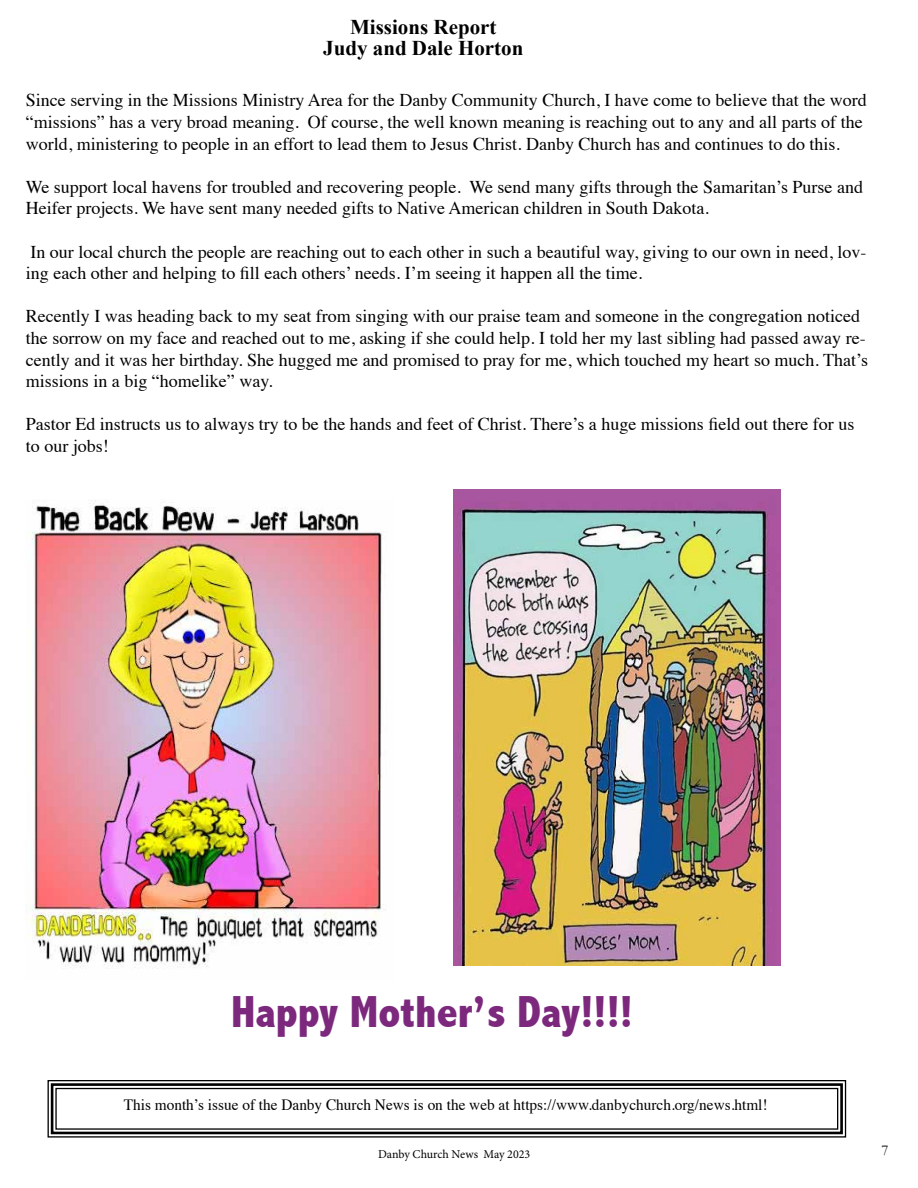
<style>
.page{position:relative;width:918px;height:1188px;background:#fff}
.page>*{position:absolute;margin:0;border:0;box-sizing:border-box;transform-origin:0 0}
.t1{font:800 condensed 45px "Abadi";color:#7c287d}
.t2{font:700 21px/21px "Times New Roman";color:#000;text-align:center}
.t3{font:18px/21.6px "Times";color:#000}
.t4{font:15.75px "Times";color:#000}
.t5{font:15px "Garamond";color:#000}
.t6{font:12px "Minion Pro";letter-spacing:-.005em;color:#000}
</style>
<div class="page">
<img style="left:454px;top:489px;width:327px;height:476px">
<img style="left:25px;top:500px;width:361px;height:469px">
<svg style="left:47px;top:1080px;width:800px;height:58px"></svg>
<div style="left:51px;top:1083px;width:792px;height:51px;border:3px solid #000"></div>
<div style="left:55px;top:1088px;width:783px;height:42px;border:1px solid #000"></div>
<p class="t2" style="left:323px;top:16px;width:202px">Missions Report<br>Judy and Dale Horton</p>
<p class="t3" style="left:26px;top:88px;width:842px">Since serving in the Missions Ministry Area for the Danby Community Church, I have come to believe that the word “missions” has a very broad meaning. Of course, the well known meaning is reaching out to any and all parts of the world, ministering to people in an effort to lead them to Jesus Christ. Danby Church has and continues to do this.</p>
<p class="t3" style="left:26px;top:174px;width:839px">We support local havens for troubled and recovering people. We send many gifts through the Samaritan’s Purse and<br>Heifer projects. We have sent many needed gifts to Native American children in South Dakota.</p>
<p class="t3" style="left:26px;top:239px;width:842px">In our local church the people are reaching out to each other in such a beautiful way, giving to our own in need, lov&shy;ing each other and helping to fill each others’ needs. I’m seeing it happen all the time.</p>
<p class="t3" style="left:26px;top:304px;width:844px">Recently I was heading back to my seat from singing with our praise team and someone in the congregation noticed the sorrow on my face and reached out to me, asking if she could help. I told her my last sibling had passed away re&shy;cently and it was her birthday. She hugged me and promised to pray for me, which touched my heart so much. That’s missions in a big “homelike” way.</p>
<p class="t3" style="left:26px;top:412px;width:830px">Pastor Ed instructs us to always try to be the hands and feet of Christ. There’s a huge missions field out there for us to our jobs!</p>
<h1 class="t1" style="left:231px;top:986px;width:403px">Happy Mother’s Day!!!!</h1>
<p class="t4" style="left:124px;top:1090px;width:645px">This month’s issue of the Danby Church News is on the web at https://www.danbychurch.org/news.html!</p>
<p class="t6" style="left:378px;top:1146px;width:154px">Danby Church News May 2023</p>
<p class="t5" style="left:881px;top:1141px;width:9px">7</p>
</div>
